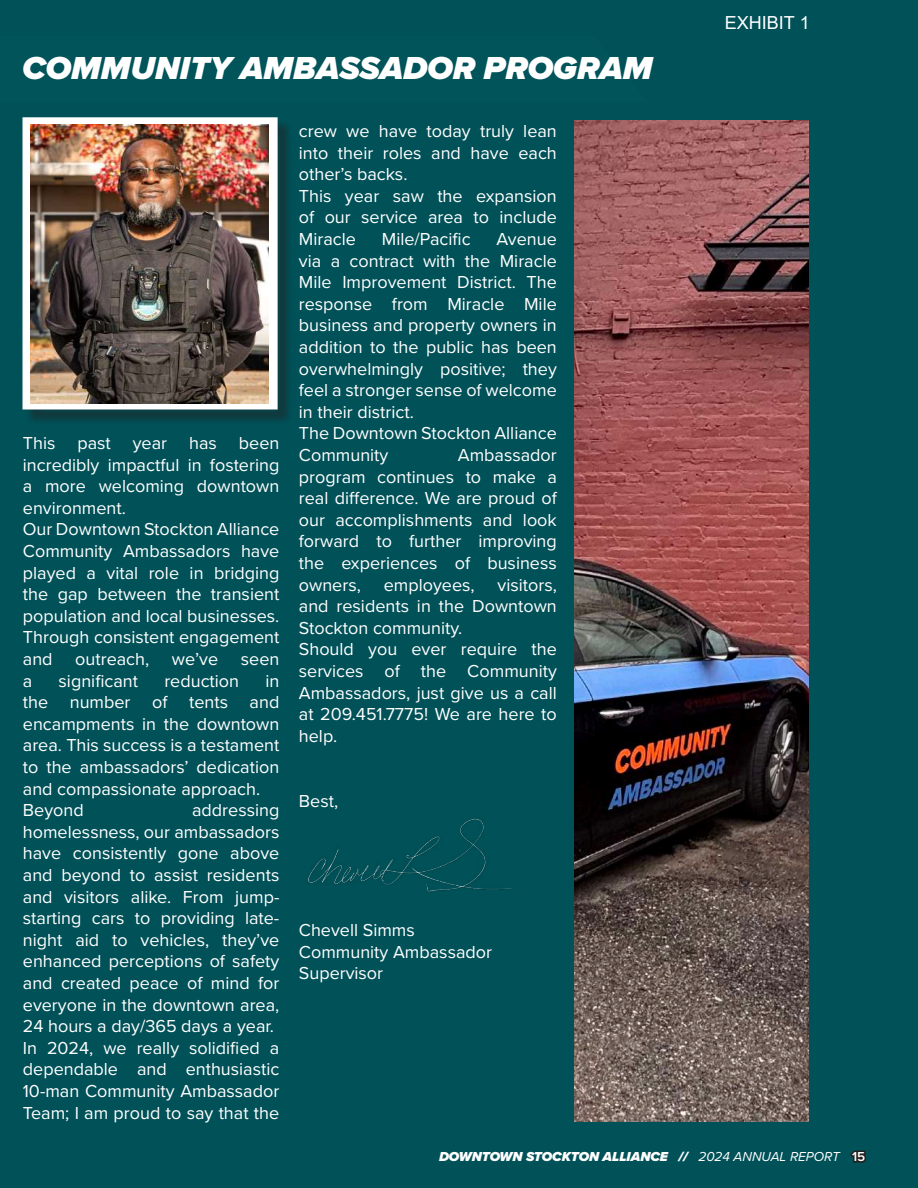
<style>
.page{position:relative;width:918px;height:1188px;background:#005158}
.page>*{position:absolute;margin:0;border:0;box-sizing:border-box;transform-origin:0 0}
.t1{font:italic 900 33px "Proxima Nova";color:#fff}
.t2{font:18px/21.6px "Proxima Nova";color:#fff}
.t3{font:18px "Arial";color:#fff}
.t4{font:italic 900 13.5px "Proxima Nova";color:#fff}
.s1{font-weight:400}
.s2{font-weight:600;font-style:normal;color:#231f20}
</style>
<div class="page">
<div style="left:25px;top:120px;width:268px;height:305px;background:#231f20;opacity:.5"></div>
<div style="left:23px;top:117px;width:255px;height:292px;border:9px solid #fff"></div>
<img style="left:30px;top:124px;width:238px;height:280px">
<img style="left:308px;top:818px;width:207px;height:74px">
<img style="left:574px;top:121px;width:234px;height:1000px">
<h1 class="t1" style="left:22px;top:43px;width:632px">COMMUNITY AMBASSADOR PROGRAM</h1>
<p class="t2" style="left:23px;top:431px;width:258px">This past year has been incredibly impactful in fostering a more welcoming downtown environment.<br>Our Downtown Stockton Alliance<br>Community Ambassadors have played a vital role in bridging the gap between the transient population and local businesses.<br>Through consistent engagement and</p>
<p class="t2" style="left:75px;top:647px;width:76px">outreach,</p>
<p class="t2" style="left:172px;top:647px;width:48px">we’ve</p>
<p class="t2" style="left:241px;top:647px;width:40px">seen</p>
<p class="t2" style="left:23px;top:669px;width:11px">a</p>
<p class="t2" style="left:59px;top:669px;width:81px">significant</p>
<p class="t2" style="left:164px;top:669px;width:76px">reduction</p>
<p class="t2" style="left:23px;top:669px;width:258px;text-indent:243px">in the number of tents and encampments in the downtown area. This success is a testament to the ambassadors’ dedication and compassionate approach.<br>Beyond</p>
<p class="t2" style="left:23px;top:799px;width:258px;text-indent:169px">addressing homelessness, our ambassadors have consistently gone above and beyond to assist residents and visitors alike. From jump&shy;starting cars to providing late&shy;night aid to vehicles, they’ve enhanced perceptions of safety and created peace of mind for everyone in the downtown area,<br>24 hours a day/365 days a year.<br>In 2024, we really solidified a dependable and enthusiastic<br>10-man Community Ambassador<br>Team; I am proud to say that the</p>
<p class="t2" style="left:299px;top:119px;width:260px">crew we have today truly lean into their roles and have each other’s backs.<br>This year saw the expansion of our service area to include<br>Miracle</p>
<p class="t2" style="left:382px;top:227px;width:90px">Mile/Pacific</p>
<p class="t2" style="left:299px;top:227px;width:260px;text-indent:198px">Avenue via a contract with the Miracle<br>Mile Improvement District. The response from Miracle Mile business and property owners in addition to the public has been overwhelmingly positive; they feel a stronger sense of welcome in their district.<br>The Downtown Stockton Alliance<br>Community</p>
<p class="t2" style="left:299px;top:443px;width:260px;text-align:justify;text-indent:159px">Ambassador program continues to make a real difference. We are proud of our accomplishments and look forward to further improving the experiences of business owners,</p>
<p class="t2" style="left:384px;top:573px;width:92px">employees,</p>
<p class="t2" style="left:299px;top:573px;width:260px;text-indent:199px">visitors, and residents in the Downtown<br>Stockton community.<br>Should you ever require the services of the Community<br>Ambassadors, just give us a call at 209.451.7775! We are here to help.</p>
<p class="t2" style="left:299px;top:789px;width:41px">Best,</p>
<p class="t2" style="left:299px;top:919px;width:195px">Chevell Simms<br>Community Ambassador<br>Supervisor</p>
<p class="t3" style="left:725px;top:10px;width:87px">EXHIBIT 1</p>
<p class="t4" style="left:439px;top:1147px;width:428px">DOWNTOWN STOCKTON ALLIANCE // <span class="s1">2024 ANNUAL REPORT</span> <span class="s2">15</span></p>
</div>
